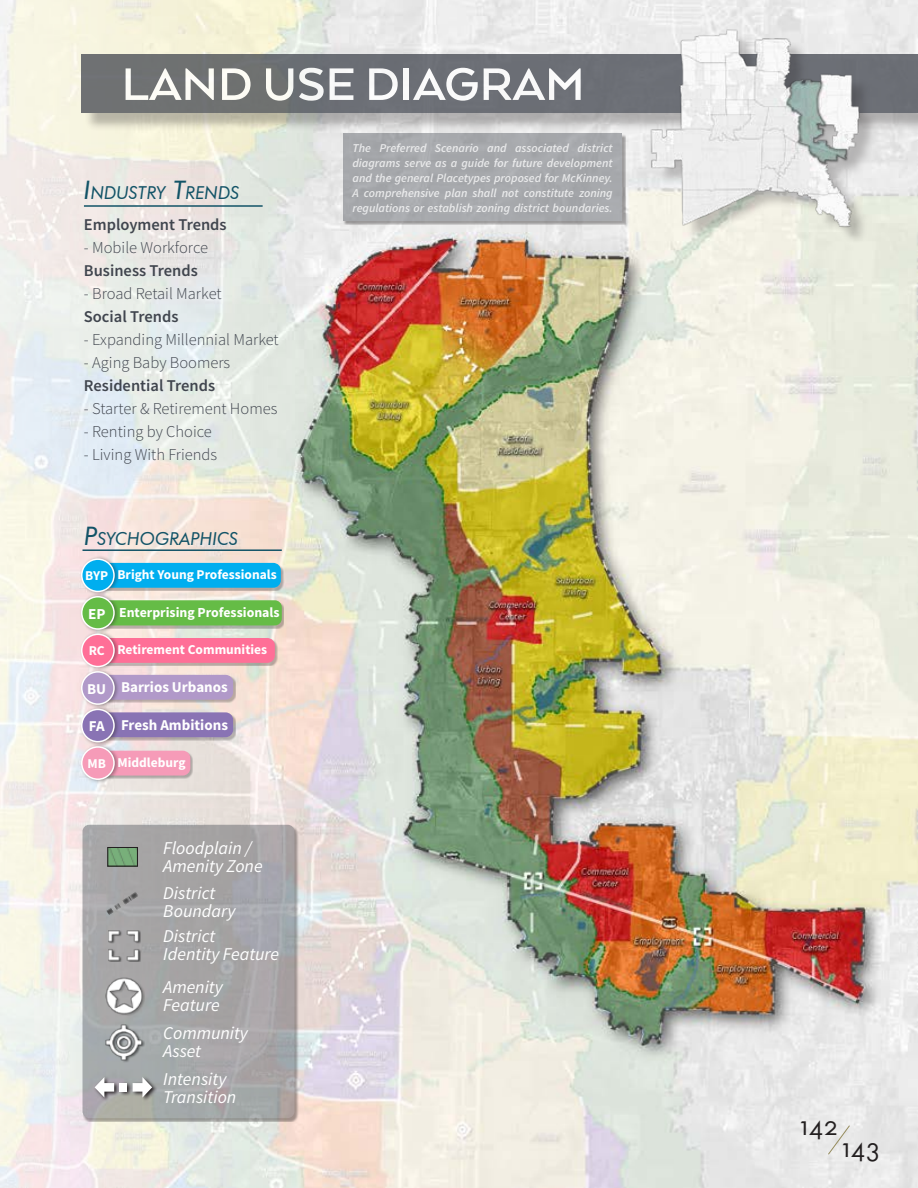
<style>
.page{position:relative;width:918px;height:1188px;background:#fff}
.page>*{position:absolute;margin:0;border:0;box-sizing:border-box;transform-origin:0 0}
.t1{font:700 52.5px "Arquitecta W00";color:#fff}
.t2{font:27px "Futura SCTOT";letter-spacing:-.01em;color:#231f20}
.t3{font:italic 18px "Source Sans Pro";color:#fff}
.t4{font:italic 17.85px "Futura BT";color:#125367}
.t5{font:300 16.5px "Source Sans Pro";color:#40454e}
.t6{font:600 16.5px "Source Sans Pro";color:#40454e}
.t7{font:700 15.15px "Source Sans Pro";color:#fff}
.t8{font:700 15px "Source Sans Pro";color:#fff}
.t9{font:700 13.8px "Source Sans Pro";color:#fff}
.t10{font:700 13.5px "Source Sans Pro";color:#fff}
.t11{font:italic 600 12px/15px "Source Sans Pro";color:#fff;text-align:justify}
.s1{font-size:25.5px}
</style>
<div class="page">
<img style="left:0;top:0;width:918px;height:1188px">
<div style="left:83px;top:56px;width:835px;height:75px;background:#231f20;opacity:.4"></div>
<div style="left:81px;top:54px;width:837px;height:58px;background:#6d7075"></div>
<div style="left:655px;top:32px;width:222px;height:212px;background:#231f20;opacity:.25"></div>
<img style="left:648px;top:28px;width:216px;height:199px">
<svg style="left:827px;top:1125px;width:24px;height:30px"></svg>
<svg style="left:83px;top:825px;width:216px;height:297px;background:#b2adaa"></svg>
<div style="left:82px;top:825px;width:212px;height:293px;background:#a6a6a7;border-radius:7px"></div>
<img style="left:110px;top:849px;width:26px;height:15px">
<div style="left:108px;top:847px;width:30px;height:19px;border:1px solid #231f20"></div>
<img style="left:106px;top:892px;width:33px;height:23px">
<img style="left:108px;top:930px;width:33px;height:32px">
<img style="left:105px;top:977px;width:39px;height:38px">
<img style="left:106px;top:1024px;width:39px;height:38px">
<svg style="left:94px;top:1082px;width:63px;height:20px"></svg>
<svg style="left:95px;top:1077px;width:19px;height:21px"></svg>
<svg style="left:133px;top:1077px;width:19px;height:21px"></svg>
<div style="left:120px;top:1083px;width:7px;height:9px;background:#fff"></div>
<hr style="left:84px;top:205px;width:179px;height:2px;background:#125367">
<hr style="left:82px;top:549px;width:200px;height:2px;background:#125367">
<div style="left:99px;top:602px;width:185px;height:26px;background:#231f20;opacity:.3"></div>
<div style="left:98px;top:600px;width:184px;height:25px;background:#65bc46;border-radius:7px"></div>
<div style="left:79px;top:593px;width:41px;height:40px;background:#231f20;opacity:.4"></div>
<div style="left:82px;top:597px;width:32px;height:32px;background:#65bc46;border-radius:50%"></div>
<div style="left:81px;top:596px;width:34px;height:34px;border:2px solid #fff;border-radius:50%"></div>
<div style="left:101px;top:714px;width:134px;height:26px;background:#231f20;opacity:.3"></div>
<div style="left:100px;top:712px;width:133px;height:25px;background:#8973b4;border-radius:8px"></div>
<div style="left:79px;top:705px;width:41px;height:41px;background:#231f20;opacity:.4"></div>
<div style="left:82px;top:709px;width:32px;height:33px;background:#8973b4;border-radius:50%"></div>
<div style="left:81px;top:709px;width:34px;height:33px;border:2px solid #fff;border-radius:50%"></div>
<div style="left:101px;top:676px;width:134px;height:27px;background:#231f20;opacity:.3"></div>
<div style="left:100px;top:675px;width:133px;height:25px;background:#b199c9;border-radius:8px"></div>
<div style="left:79px;top:668px;width:41px;height:40px;background:#231f20;opacity:.4"></div>
<div style="left:82px;top:672px;width:32px;height:32px;background:#b199c9;border-radius:50%"></div>
<div style="left:81px;top:671px;width:34px;height:34px;border:2px solid #fff;border-radius:50%"></div>
<div style="left:99px;top:564px;width:184px;height:27px;background:#231f20;opacity:.3"></div>
<div style="left:98px;top:563px;width:183px;height:25px;background:#00aeef;border-radius:8px"></div>
<div style="left:79px;top:555px;width:41px;height:41px;background:#231f20;opacity:.4"></div>
<div style="left:82px;top:559px;width:32px;height:32px;background:#00aeef;border-radius:50%"></div>
<div style="left:81px;top:558px;width:34px;height:34px;border:2px solid #fff;border-radius:50%"></div>
<div style="left:99px;top:639px;width:179px;height:27px;background:#231f20;opacity:.3"></div>
<div style="left:98px;top:638px;width:177px;height:25px;background:#ff6f97;border-radius:8px"></div>
<div style="left:79px;top:630px;width:41px;height:41px;background:#231f20;opacity:.4"></div>
<div style="left:82px;top:634px;width:32px;height:33px;background:#ff6f97;border-radius:50%"></div>
<div style="left:81px;top:634px;width:34px;height:33px;border:2px solid #fff;border-radius:50%"></div>
<div style="left:99px;top:752px;width:94px;height:27px;background:#231f20;opacity:.3"></div>
<div style="left:98px;top:751px;width:92px;height:25px;background:#f69bb8;border-radius:8px"></div>
<div style="left:79px;top:743px;width:41px;height:40px;background:#231f20;opacity:.4"></div>
<div style="left:82px;top:747px;width:32px;height:32px;background:#f69bb8;border-radius:50%"></div>
<div style="left:81px;top:746px;width:34px;height:34px;border:2px solid #fff;border-radius:50%"></div>
<div style="left:343px;top:134px;width:283px;height:91px;background:linear-gradient(to right,#a09f9f,#9f9e9e)"></div>
<div style="left:343px;top:134px;width:279px;height:87px;background:#a7a9ac"></div>
<h1 class="t1" style="left:122px;top:54px;width:465px">LAND USE DIAGRAM</h1>
<p class="t4" style="left:84px;top:182px;width:157px"><span class="s1">I</span>NDUSTRY <span class="s1">T</span>RENDS</p>
<p class="t6" style="left:84px;top:214px;width:144px">Employment Trends</p>
<p class="t5" style="left:84px;top:237px;width:126px">- Mobile Workforce</p>
<p class="t6" style="left:84px;top:260px;width:115px">Business Trends</p>
<p class="t5" style="left:84px;top:283px;width:139px">- Broad Retail Market</p>
<p class="t6" style="left:84px;top:306px;width:96px">Social Trends</p>
<p class="t5" style="left:84px;top:329px;width:196px">- Expanding Millennial Market</p>
<p class="t5" style="left:84px;top:352px;width:148px">- Aging Baby Boomers</p>
<p class="t6" style="left:84px;top:375px;width:133px">Residential Trends</p>
<p class="t5" style="left:84px;top:398px;width:195px">- Starter &amp; Retirement Homes</p>
<p class="t5" style="left:84px;top:421px;width:129px">- Renting by Choice</p>
<p class="t5" style="left:84px;top:444px;width:135px">- Living With Friends</p>
<p class="t4" style="left:84px;top:528px;width:155px"><span class="s1">P</span>SYCHOGRAPHICS</p>
<p class="t10" style="left:85px;top:567px;width:25px">BYP</p>
<p class="t10" style="left:117px;top:566px;width:161px">Bright Young Professionals</p>
<p class="t7" style="left:88px;top:603px;width:19px">EP</p>
<p class="t9" style="left:119px;top:603px;width:162px">Enterprising Professionals</p>
<p class="t10" style="left:89px;top:642px;width:18px">RC</p>
<p class="t10" style="left:117px;top:641px;width:151px">Retirement Communities</p>
<p class="t8" style="left:87px;top:678px;width:21px">BU</p>
<p class="t8" style="left:121px;top:677px;width:108px">Barrios Urbanos</p>
<p class="t8" style="left:89px;top:716px;width:17px">FA</p>
<p class="t8" style="left:121px;top:715px;width:108px">Fresh Ambitions</p>
<p class="t10" style="left:88px;top:755px;width:20px">MB</p>
<p class="t10" style="left:117px;top:753px;width:70px">Middleburg</p>
<p class="t3" style="left:163px;top:837px;width:90px">Floodplain /</p>
<p class="t3" style="left:163px;top:855px;width:101px">Amenity Zone</p>
<p class="t3" style="left:163px;top:881px;width:54px">District</p>
<p class="t3" style="left:163px;top:899px;width:74px">Boundary</p>
<p class="t3" style="left:163px;top:925px;width:54px">District</p>
<p class="t3" style="left:163px;top:943px;width:117px">Identity Feature</p>
<p class="t3" style="left:163px;top:975px;width:61px">Amenity</p>
<p class="t3" style="left:163px;top:993px;width:58px">Feature</p>
<p class="t3" style="left:163px;top:1021px;width:86px">Community</p>
<p class="t3" style="left:163px;top:1039px;width:39px">Asset</p>
<p class="t3" style="left:163px;top:1068px;width:65px">Intensity</p>
<p class="t3" style="left:163px;top:1086px;width:75px">Transition</p>
<p class="t11" style="left:352px;top:140px;width:262px">The Preferred Scenario and associated district diagrams serve as a guide for future development and the general Placetypes proposed for McKinney.<br>A comprehensive plan shall not constitute zoning regulations or establish zoning district boundaries.</p>
<p class="t2" style="left:800px;top:1111px;width:41px">142</p>
<p class="t2" style="left:841px;top:1133px;width:41px">143</p>
</div>
